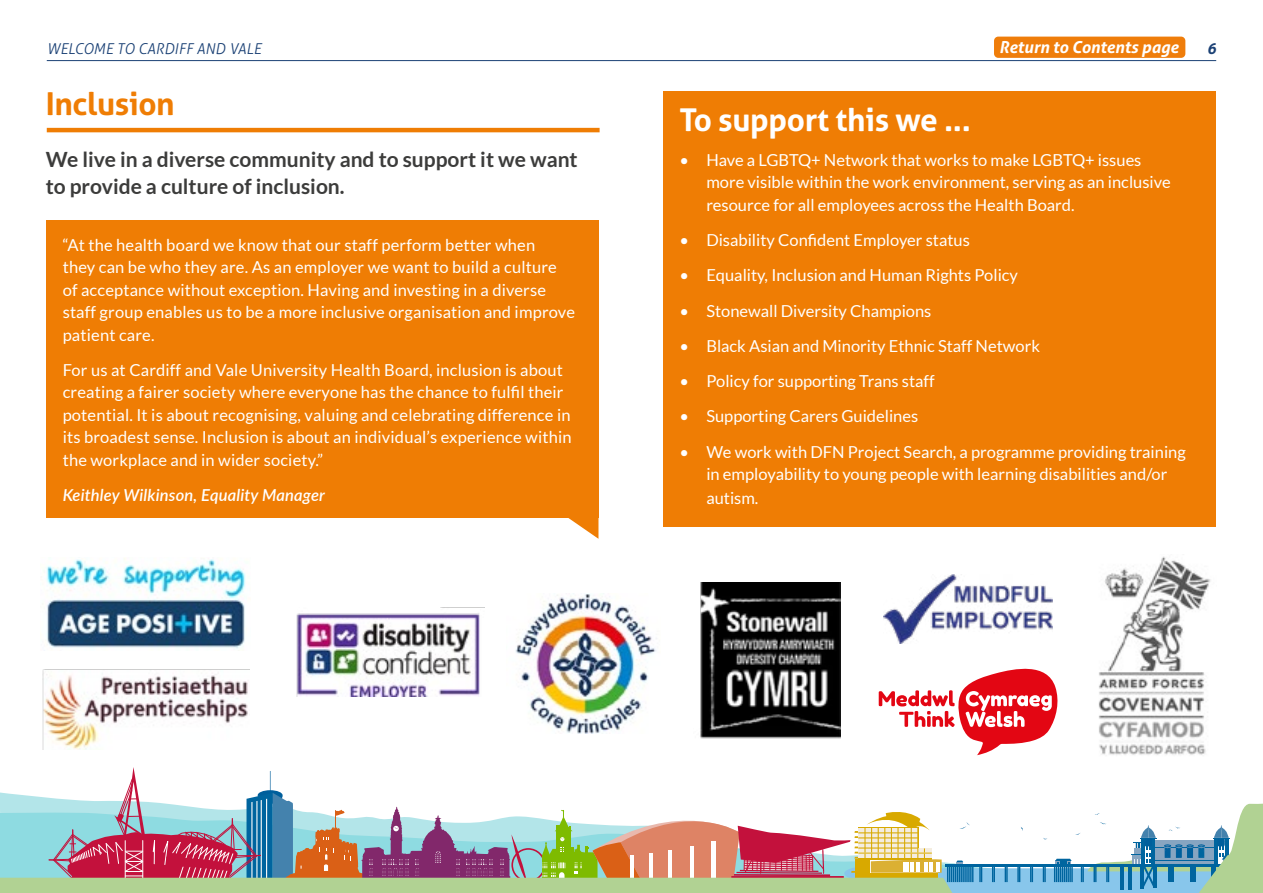
<style>
.page{position:relative;width:1263px;height:893px;background:#fff}
.page>*{position:absolute;margin:0;border:0;box-sizing:border-box;transform-origin:0 0}
.t1{font:700 31.5px "Aller";letter-spacing:-.01em;color:#fff}
.t2{font:700 31.5px "Aller";letter-spacing:-.01em;color:#ef7d04}
.t3{font:700 21px/27px "Lato";color:#3c3c3b}
.t4{font:16.5px/22.5px "Lato";color:#fff}
.t5{font:italic 600 16.5px "Lato";letter-spacing:.01em;color:#fff}
.t6{font:italic 700 16.5px "Aller";color:#fff}
.t7{font:italic 300 15px "Aller";color:#1b4175}
.t8{font:italic 700 15px "Aller";color:#1b4175}
</style>
<div class="page">
<svg style="left:0;top:767px;width:1263px;height:126px"></svg>
<hr style="left:47px;top:60px;width:1169px;height:1px;background:#1b4175">
<div style="left:663px;top:91px;width:553px;height:436px;background:#ef7d04"></div>
<div style="left:46px;top:220px;width:552px;height:297px;background:#ef7d04"></div>
<hr style="left:47px;top:128px;width:553px;height:4px;background:#ef7d04">
<img style="left:46px;top:558px;width:200px;height:91px">
<img style="left:42px;top:670px;width:206px;height:79px">
<img style="left:700px;top:583px;width:141px;height:156px">
<img style="left:883px;top:575px;width:170px;height:69px">
<img style="left:296px;top:613px;width:184px;height:84px">
<img style="left:1098px;top:556px;width:113px;height:199px">
<svg style="left:529px;top:517px;width:69px;height:22px"></svg>
<svg style="left:879px;top:669px;width:178px;height:86px"></svg>
<img style="left:515px;top:593px;width:142px;height:141px">
<div style="left:994px;top:37px;width:191px;height:21px;background:#ef7d0a;border-radius:4px"></div>
<p class="t7" style="left:47px;top:39px;width:216px">WELCOME TO CARDIFF AND VALE</p>
<p class="t6" style="left:999px;top:37px;width:181px">Return to Contents page</p>
<p class="t8" style="left:1207px;top:39px;width:10px">6</p>
<h1 class="t2" style="left:46px;top:84px;width:131px">Inclusion</h1>
<p class="t3" style="left:46px;top:146px;width:533px">We live in a diverse community and to support it we want to provide a culture of inclusion.</p>
<p class="t4" style="left:63px;top:233px;width:514px">“At the health board we know that our staff perform better when<br>they can be who they are. As an employer we want to build a culture of acceptance without exception. Having and investing in a diverse staff group enables us to be a more inclusive organisation and improve patient care.</p>
<p class="t4" style="left:63px;top:359px;width:510px">For us at Cardiff and Vale University Health Board, inclusion is about creating a fairer society where everyone has the chance to fulfil their potential. It is about recognising, valuing and celebrating difference in its broadest sense. Inclusion is about an individual’s experience within the workplace and in wider society.”</p>
<p class="t5" style="left:63px;top:483px;width:264px">Keithley Wilkinson, Equality Manager</p>
<h1 class="t1" style="left:679px;top:100px;width:293px">To support this we ...</h1>
<p class="t4" style="left:706px;top:148px;width:466px;text-indent:-27px">• Have a LGBTQ+ Network that works to make LGBTQ+ issues more visible within the work environment, serving as an inclusive resource for all employees across the Health Board.</p>
<p class="t4" style="left:679px;top:229px;width:292px">• Disability Confident Employer status</p>
<p class="t4" style="left:679px;top:264px;width:340px">• Equality, Inclusion and Human Rights Policy</p>
<p class="t4" style="left:679px;top:299px;width:254px">• Stonewall Diversity Champions</p>
<p class="t4" style="left:679px;top:335px;width:362px">• Black Asian and Minority Ethnic Staff Network</p>
<p class="t4" style="left:679px;top:370px;width:257px">• Policy for supporting Trans staff</p>
<p class="t4" style="left:679px;top:405px;width:240px">• Supporting Carers Guidelines</p>
<p class="t4" style="left:679px;top:440px;width:508px;text-align:center">• We work with DFN Project Search, a programme providing training in employability to young people with learning disabilities and/or</p>
<p class="t4" style="left:706px;top:487px;width:54px">autism.</p>
</div>
